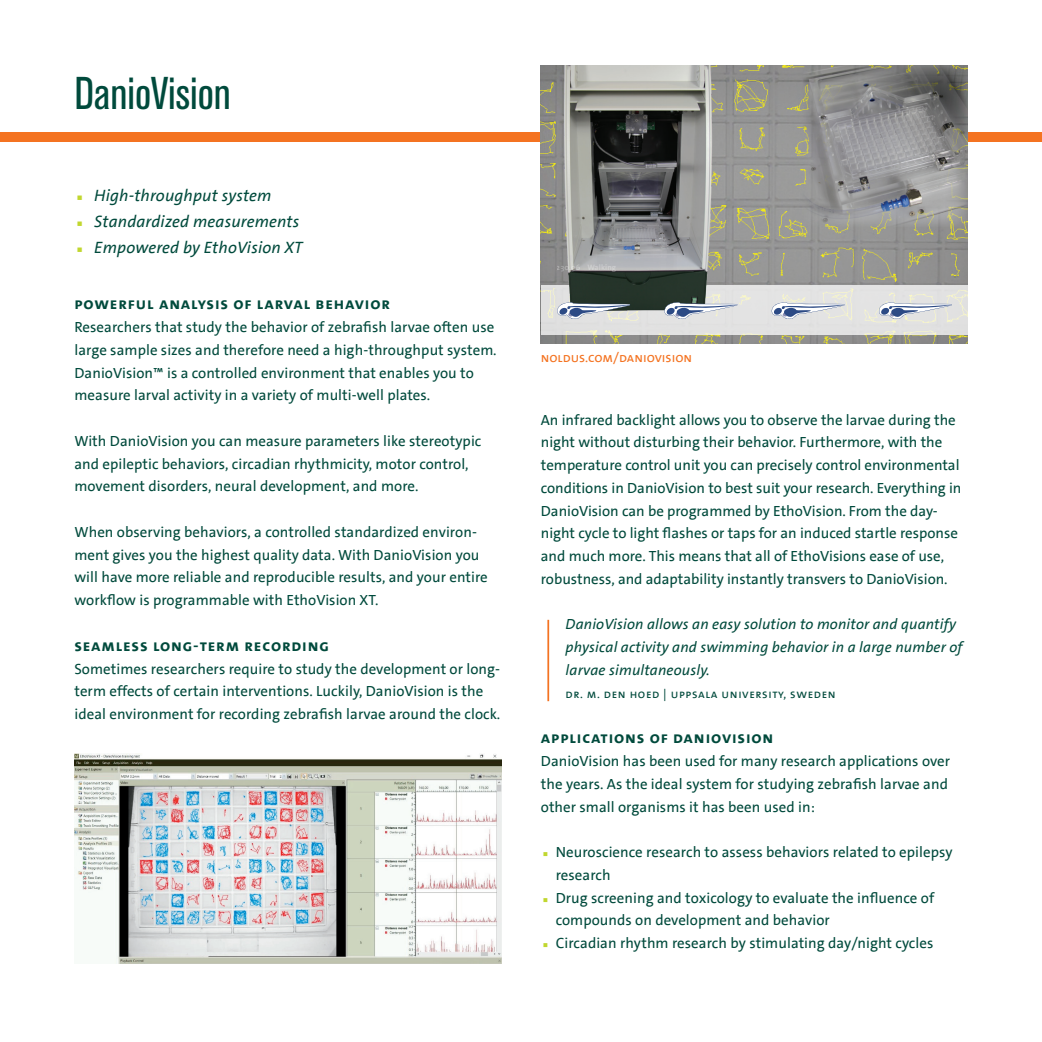
<style>
.page{position:relative;width:1042px;height:1042px;background:#fff}
.page>*{position:absolute;margin:0;border:0;box-sizing:border-box;transform-origin:0 0}
.t1{font:condensed 45.5px "Akzidenz Grotesk BE";color:#004a3c}
.t2{font:16.62px "The Sans Bold Caps";letter-spacing:.05em;color:#004a3c}
.Benefits___components_bulleted_list{font:italic 16.62px "The Sans";letter-spacing:.01em;color:#004a3c}
.t3{font:14.88px/22.8px "The Sans";letter-spacing:.005em;color:#004a3c}
.t4{font:italic 14.88px/22.8px "The Sans";letter-spacing:.01em;color:#004a3c}
.t5{font:13.47px "The Sans Caps";color:#f47321}
.t6{font:12.25px "The Sans Caps";letter-spacing:.05em;color:#004a3c}
.s1{font-family:"Comic Sans MS";font-style:normal;color:#c1d72f}
.s2{font-family:"Comic Sans MS";font-weight:700;color:#c1d72f}
</style>
<div class="page">
<div style="left:0;top:132px;width:1042px;height:10px;background:#f47321"></div>
<img style="left:541px;top:65px;width:426px;height:278px">
<div style="left:541px;top:285px;width:426px;height:49px;background:#e2e2e2"></div>
<svg style="left:879px;top:302px;width:73px;height:17px"></svg>
<img style="left:803px;top:65px;width:164px;height:161px">
<svg style="left:772px;top:302px;width:72px;height:17px"></svg>
<img style="left:561px;top:65px;width:169px;height:250px">
<svg style="left:664px;top:302px;width:73px;height:17px"></svg>
<svg style="left:557px;top:302px;width:73px;height:17px"></svg>
<img style="left:74px;top:753px;width:427px;height:210px">
<hr style="left:547px;top:620px;width:2px;height:81px;background:#f47321">
<p class="t1" style="left:74px;top:68px;width:158px">DanioVision</p>
<p class="Benefits___components_bulleted_list" style="left:74px;top:185px;width:199px"><span class="s1">▪</span> High-throughput system</p>
<p class="Benefits___components_bulleted_list" style="left:74px;top:211px;width:226px"><span class="s1">▪</span> Standardized measurements</p>
<p class="Benefits___components_bulleted_list" style="left:74px;top:237px;width:230px"><span class="s1">▪</span> Empowered by EthoVision XT</p>
<p class="t2" style="left:74px;top:293px;width:317px">powerful analysis of larval behavior</p>
<p class="t3" style="left:74px;top:316px;width:424px">Researchers that study the behavior of zebrafish larvae often use large sample sizes and therefore need a high-throughput system.<br>DanioVision™ is a controlled environment that enables you to measure larval activity in a variety of multi-well plates.</p>
<p class="t3" style="left:74px;top:430px;width:408px">With DanioVision you can measure parameters like stereotypic and epileptic behaviors, circadian rhythmicity, motor control, movement disorders, neural development, and more.</p>
<p class="t3" style="left:74px;top:521px;width:415px">When observing behaviors, a controlled standardized environ&shy;ment gives you the highest quality data. With DanioVision you will have more reliable and reproducible results, and your entire workflow is programmable with EthoVision XT.</p>
<p class="t2" style="left:74px;top:634px;width:256px">seamless long-term recording</p>
<p class="t3" style="left:74px;top:657px;width:427px">Sometimes researchers require to study the development or long&shy;term effects of certain interventions. Luckily, DanioVision is the ideal environment for recording zebrafish larvae around the clock.</p>
<p class="t5" style="left:541px;top:349px;width:153px">noldus.com/daniovision</p>
<p class="t3" style="left:541px;top:408px;width:422px">An infrared backlight allows you to observe the larvae during the night without disturbing their behavior. Furthermore, with the temperature control unit you can precisely control environmental conditions in DanioVision to best suit your research. Everything in DanioVision can be programmed by EthoVision. From the day&shy;night cycle to light flashes or taps for an induced startle response and much more. This means that all of EthoVisions ease of use, robustness, and adaptability instantly transvers to DanioVision.</p>
<p class="t4" style="left:566px;top:613px;width:398px">DanioVision allows an easy solution to monitor and quantify physical activity and swimming behavior in a large number of larvae simultaneously.</p>
<p class="t6" style="left:566px;top:686px;width:271px">dr. m. den hoed | uppsala university, sweden</p>
<p class="t2" style="left:541px;top:727px;width:234px">applications of daniovision</p>
<p class="t3" style="left:541px;top:750px;width:411px">DanioVision has been used for many research applications over the years. As the ideal system for studying zebrafish larvae and other small organisms it has been used in:</p>
<p class="t3" style="left:556px;top:841px;width:398px;text-indent:-15px"><span class="s2">▪</span> Neuroscience research to assess behaviors related to epilepsy research</p>
<p class="t3" style="left:556px;top:886px;width:380px;text-indent:-15px"><span class="s2">▪</span> Drug screening and toxicology to evaluate the influence of compounds on development and behavior</p>
<p class="t3" style="left:541px;top:932px;width:394px"><span class="s2">▪</span> Circadian rhythm research by stimulating day/night cycles</p>
</div>
